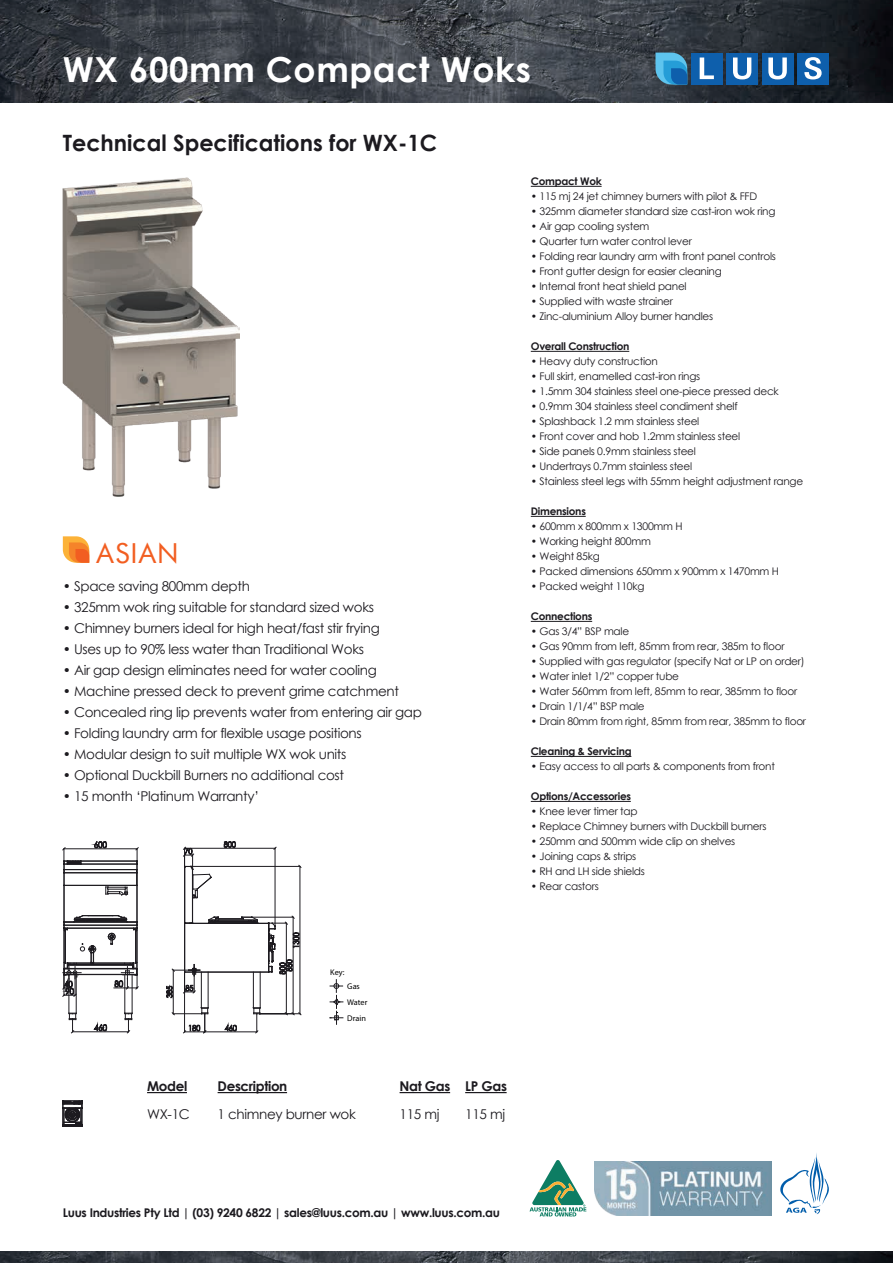
<style>
.page{position:relative;width:893px;height:1263px;background:#fff}
.page>*{position:absolute;margin:0;border:0;box-sizing:border-box;transform-origin:0 0}
.t1{font:700 34.5px "Century Gothic";letter-spacing:.02em;color:#fff}
.t2{font:27.75px "Futura BT";letter-spacing:.04em;color:#f25e21}
.t3{font:700 22.5px "Century Gothic";color:#1c1a1f}
.t4{font:13.5px "Century Gothic";letter-spacing:-.025em;color:#1c1a1f}
.t5{font:700 13.5px "Century Gothic";letter-spacing:-.025em;color:#1c1a1f}
.t6{font:700 12px "Century Gothic";letter-spacing:-.025em;color:#1c1a1f}
.t7{font:10.5px "Century Gothic";letter-spacing:-.025em;color:#1c1a1f}
.t8{font:700 10.5px "Century Gothic";letter-spacing:-.025em;color:#1c1a1f}
.t9{font:8.25px "Myriad Pro";color:#000001}
</style>
<div class="page">
<img style="left:0;top:0;width:893px;height:102px">
<hr style="left:147px;top:1092px;width:40px;height:1px;background:#1c1a1f">
<hr style="left:218px;top:1092px;width:69px;height:1px;background:#1c1a1f">
<hr style="left:400px;top:1092px;width:50px;height:1px;background:#1c1a1f">
<hr style="left:465px;top:1092px;width:42px;height:1px;background:#1c1a1f">
<hr style="left:531px;top:186px;width:71px;height:1px;background:#1c1a1f">
<hr style="left:531px;top:351px;width:98px;height:1px;background:#1c1a1f">
<hr style="left:531px;top:516px;width:55px;height:1px;background:#1c1a1f">
<hr style="left:531px;top:621px;width:61px;height:1px;background:#1c1a1f">
<hr style="left:531px;top:756px;width:100px;height:1px;background:#1c1a1f">
<hr style="left:531px;top:801px;width:100px;height:1px;background:#1c1a1f">
<svg style="left:330px;top:979px;width:13px;height:45px"></svg>
<svg style="left:780px;top:1153px;width:49px;height:61px"></svg>
<svg style="left:529px;top:1160px;width:58px;height:57px"></svg>
<img style="left:595px;top:1161px;width:177px;height:54px">
<svg style="left:63px;top:536px;width:26px;height:27px"></svg>
<div style="left:797px;top:53px;width:32px;height:31px;background:#0e5fac"></div>
<div style="left:691px;top:53px;width:32px;height:31px;background:#0e5fac"></div>
<div style="left:726px;top:53px;width:32px;height:31px;background:#0e5fac"></div>
<div style="left:762px;top:53px;width:31px;height:31px;background:#0e5fac"></div>
<svg style="left:700px;top:58px;width:14px;height:21px"></svg>
<svg style="left:733px;top:58px;width:18px;height:21px"></svg>
<svg style="left:768px;top:58px;width:19px;height:21px"></svg>
<svg style="left:804px;top:57px;width:18px;height:22px"></svg>
<svg style="left:655px;top:53px;width:32px;height:31px"></svg>
<img style="left:0;top:1251px;width:893px;height:12px">
<svg style="left:166px;top:841px;width:135px;height:193px"></svg>
<svg style="left:63px;top:1100px;width:20px;height:27px"></svg>
<hr style="left:125px;top:975px;width:1px;height:38px;background:#1c1a1f">
<hr style="left:132px;top:975px;width:1px;height:38px;background:#1c1a1f">
<hr style="left:69px;top:975px;width:1px;height:38px;background:#1c1a1f">
<hr style="left:76px;top:975px;width:1px;height:38px;background:#1c1a1f">
<hr style="left:64px;top:885px;width:1px;height:37px;background:#1c1a1f">
<hr style="left:137px;top:864px;width:1px;height:58px;background:#1c1a1f">
<svg style="left:69px;top:1013px;width:64px;height:21px"></svg>
<svg style="left:62px;top:841px;width:77px;height:54px"></svg>
<svg style="left:62px;top:915px;width:77px;height:84px"></svg>
<img style="left:63px;top:178px;width:176px;height:318px">
<h1 class="t1" style="left:63px;top:44px;width:470px">WX 600mm Compact Woks</h1>
<h3 class="t3" style="left:63px;top:126px;width:376px">Technical Specifications for WX-1C</h3>
<h2 class="t2" style="left:97px;top:536px;width:84px">ASIAN</h2>
<p class="t4" style="left:63px;top:577px;width:189px">• Space saving 800mm depth</p>
<p class="t4" style="left:63px;top:598px;width:313px">• 325mm wok ring suitable for standard sized woks</p>
<p class="t4" style="left:63px;top:619px;width:318px">• Chimney burners ideal for high heat/fast stir frying</p>
<p class="t4" style="left:63px;top:640px;width:303px">• Uses up to 90% less water than Traditional Woks</p>
<p class="t4" style="left:63px;top:661px;width:315px">• Air gap design eliminates need for water cooling</p>
<p class="t4" style="left:63px;top:682px;width:338px">• Machine pressed deck to prevent grime catchment</p>
<p class="t4" style="left:63px;top:703px;width:361px">• Concealed ring lip prevents water from entering air gap</p>
<p class="t4" style="left:63px;top:724px;width:300px">• Folding laundry arm for flexible usage positions</p>
<p class="t4" style="left:63px;top:745px;width:285px">• Modular design to suit multiple WX wok units</p>
<p class="t4" style="left:63px;top:766px;width:283px">• Optional Duckbill Burners no additional cost</p>
<p class="t4" style="left:63px;top:787px;width:198px">• 15 month ‘Platinum Warranty’</p>
<p class="t8" style="left:531px;top:174px;width:73px">Compact Wok</p>
<p class="t7" style="left:531px;top:189px;width:228px">• 115 mj 24 jet chimney burners with pilot &amp; FFD</p>
<p class="t7" style="left:531px;top:204px;width:246px">• 325mm diameter standard size cast-iron wok ring</p>
<p class="t7" style="left:531px;top:219px;width:120px">• Air gap cooling system</p>
<p class="t7" style="left:531px;top:234px;width:163px">• Quarter turn water control lever</p>
<p class="t7" style="left:531px;top:249px;width:247px">• Folding rear laundry arm with front panel controls</p>
<p class="t7" style="left:531px;top:264px;width:192px">• Front gutter design for easier cleaning</p>
<p class="t7" style="left:531px;top:279px;width:157px">• Internal front heat shield panel</p>
<p class="t7" style="left:531px;top:294px;width:144px">• Supplied with waste strainer</p>
<p class="t7" style="left:531px;top:309px;width:184px">• Zinc-aluminium Alloy burner handles</p>
<p class="t8" style="left:531px;top:339px;width:100px">Overall Construction</p>
<p class="t7" style="left:531px;top:354px;width:129px">• Heavy duty construction</p>
<p class="t7" style="left:531px;top:369px;width:171px">• Full skirt, enamelled cast-iron rings</p>
<p class="t7" style="left:531px;top:384px;width:250px">• 1.5mm 304 stainless steel one-piece pressed deck</p>
<p class="t7" style="left:531px;top:399px;width:208px">• 0.9mm 304 stainless steel condiment shelf</p>
<p class="t7" style="left:531px;top:414px;width:170px">• Splashback 1.2 mm stainless steel</p>
<p class="t7" style="left:531px;top:429px;width:211px">• Front cover and hob 1.2mm stainless steel</p>
<p class="t7" style="left:531px;top:444px;width:167px">• Side panels 0.9mm stainless steel</p>
<p class="t7" style="left:531px;top:459px;width:163px">• Undertrays 0.7mm stainless steel</p>
<p class="t7" style="left:531px;top:474px;width:274px">• Stainless steel legs with 55mm height adjustment range</p>
<p class="t8" style="left:531px;top:504px;width:57px">Dimensions</p>
<p class="t7" style="left:531px;top:519px;width:153px">• 600mm x 800mm x 1300mm H</p>
<p class="t7" style="left:531px;top:534px;width:122px">• Working height 800mm</p>
<p class="t7" style="left:531px;top:549px;width:71px">• Weight 85kg</p>
<p class="t7" style="left:531px;top:564px;width:250px">• Packed dimensions 650mm x 900mm x 1470mm H</p>
<p class="t7" style="left:531px;top:579px;width:115px">• Packed weight 110kg</p>
<p class="t8" style="left:531px;top:609px;width:63px">Connections</p>
<p class="t7" style="left:531px;top:624px;width:100px">• Gas 3/4” BSP male</p>
<p class="t7" style="left:531px;top:639px;width:255px">• Gas 90mm from left, 85mm from rear, 385m to floor</p>
<p class="t7" style="left:531px;top:654px;width:275px">• Supplied with gas regulator (specify Nat or LP on order)</p>
<p class="t7" style="left:531px;top:669px;width:150px">• Water inlet 1/2” copper tube</p>
<p class="t7" style="left:531px;top:684px;width:268px">• Water 560mm from left, 85mm to rear, 385mm to floor</p>
<p class="t7" style="left:531px;top:699px;width:115px">• Drain 1/1/4” BSP male</p>
<p class="t7" style="left:531px;top:714px;width:277px">• Drain 80mm from right, 85mm from rear, 385mm to floor</p>
<p class="t8" style="left:531px;top:744px;width:102px">Cleaning &amp; Servicing</p>
<p class="t7" style="left:531px;top:759px;width:246px">• Easy access to all parts &amp; components from front</p>
<p class="t8" style="left:531px;top:789px;width:102px">Options/Accessories</p>
<p class="t7" style="left:531px;top:804px;width:108px">• Knee lever timer tap</p>
<p class="t7" style="left:531px;top:819px;width:237px">• Replace Chimney burners with Duckbill burners</p>
<p class="t7" style="left:531px;top:834px;width:206px">• 250mm and 500mm wide clip on shelves</p>
<p class="t7" style="left:531px;top:849px;width:107px">• Joining caps &amp; strips</p>
<p class="t7" style="left:531px;top:864px;width:116px">• RH and LH side shields</p>
<p class="t7" style="left:531px;top:879px;width:70px">• Rear castors</p>
<p class="t5" style="left:147px;top:1076px;width:42px">Model</p>
<p class="t4" style="left:147px;top:1104px;width:44px">WX-1C</p>
<p class="t9" style="left:330px;top:967px;width:16px">Key:</p>
<p class="t9" style="left:347px;top:981px;width:14px">Gas</p>
<p class="t9" style="left:347px;top:997px;width:22px">Water</p>
<p class="t5" style="left:218px;top:1076px;width:71px">Description</p>
<p class="t9" style="left:347px;top:1013px;width:20px">Drain</p>
<p class="t4" style="left:218px;top:1104px;width:140px">1 chimney burner wok</p>
<p class="t5" style="left:400px;top:1076px;width:52px">Nat Gas</p>
<p class="t4" style="left:400px;top:1104px;width:41px">115 mj</p>
<p class="t5" style="left:465px;top:1076px;width:43px">LP Gas</p>
<p class="t4" style="left:465px;top:1104px;width:41px">115 mj</p>
<p class="t6" style="left:63px;top:1203px;width:439px">Luus Industries Pty Ltd | (03) 9240 6822 | sales@luus.com.au | www.luus.com.au</p>
</div>
